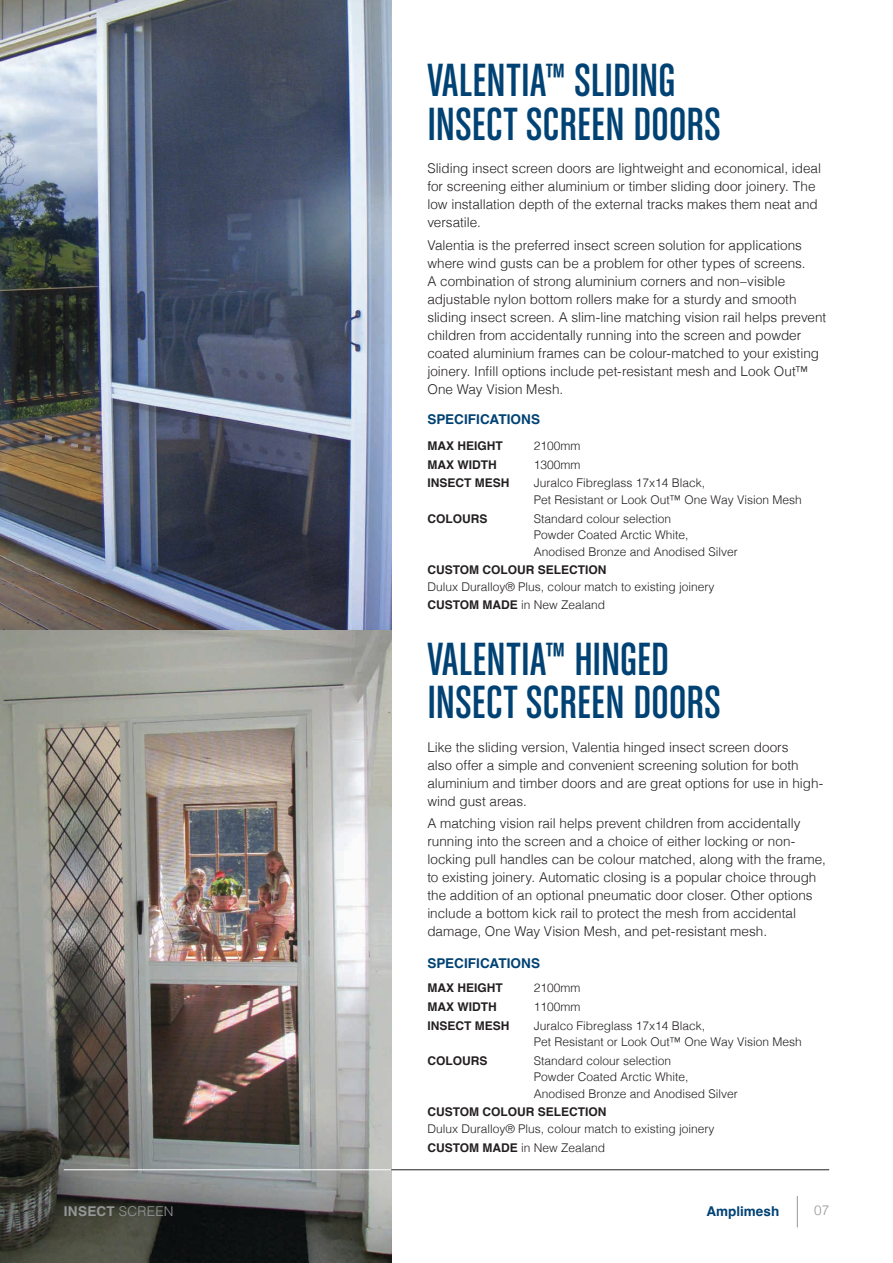
<style>
.page{position:relative;width:893px;height:1263px;background:#fff}
.page>*{position:absolute;margin:0;border:0;box-sizing:border-box;transform-origin:0 0}
.t1{font:49.5px/43.5px "Chalet Comprime Cologne Sixty";letter-spacing:.005em;color:#014274}
.t2{font:300 13.5px/18px "Helvetica";color:#231f20}
.t3{font:700 13.5px "Helvetica";letter-spacing:.005em;color:#014274}
.t4{font:700 13.5px "Helvetica";letter-spacing:.025em;color:#949698}
.t5{font:300 13.5px "Helvetica";color:#949698}
.t6{font:300 12px/16.5px "Helvetica";color:#231f20}
.t7{font:700 12px "Helvetica";color:#231f20}
.s1{font-weight:700}
.s2{font-weight:300}
</style>
<div class="page">
<img style="left:0;top:0;width:391px;height:1263px">
<hr style="left:391px;top:1169px;width:438px;height:1px;background:#231f20">
<hr style="left:797px;top:1196px;width:1px;height:31px;background:#949698">
<hr style="left:64px;top:1169px;width:327px;height:1px;background:#fff">
<h1 class="t1" style="left:427px;top:58px;width:295px">VALENTIA™ SLIDING<br>INSECT SCREEN DOORS</h1>
<p class="t2" style="left:427px;top:159px;width:395px">Sliding insect screen doors are lightweight and economical, ideal for screening either aluminium or timber sliding door joinery. The low installation depth of the external tracks makes them neat and versatile.</p>
<p class="t2" style="left:427px;top:235px;width:400px">Valentia is the preferred insect screen solution for applications where wind gusts can be a problem for other types of screens.<br>A combination of strong aluminium corners and non–visible adjustable nylon bottom rollers make for a sturdy and smooth sliding insect screen. A slim-line matching vision rail helps prevent children from accidentally running into the screen and powder coated aluminium frames can be colour-matched to your existing joinery. Infill options include pet-resistant mesh and Look Out™ One Way Vision Mesh.</p>
<p class="t3" style="left:427px;top:411px;width:114px">SPECIFICATIONS</p>
<p class="t7" style="left:427px;top:439px;width:77px">MAX HEIGHT</p>
<p class="t6" style="left:534px;top:437px;width:48px">2100mm</p>
<p class="t7" style="left:427px;top:457px;width:71px">MAX WIDTH</p>
<p class="t6" style="left:534px;top:455px;width:48px">1300mm</p>
<p class="t7" style="left:427px;top:476px;width:84px">INSECT MESH</p>
<p class="t6" style="left:534px;top:474px;width:270px">Juralco Fibreglass 17x14 Black,<br>Pet Resistant or Look Out™ One Way Vision Mesh</p>
<p class="t7" style="left:427px;top:511px;width:61px">COLOURS</p>
<p class="t6" style="left:534px;top:509px;width:206px">Standard colour selection<br>Powder Coated Arctic White,<br>Anodised Bronze and Anodised Silver</p>
<p class="t7" style="left:427px;top:563px;width:181px">CUSTOM COLOUR SELECTION</p>
<p class="t6" style="left:427px;top:576px;width:289px;line-height:18.6px">Dulux Duralloy® Plus, colour match to existing joinery<br><span class="s1">CUSTOM MADE</span> in New Zealand</p>
<h1 class="t1" style="left:427px;top:636px;width:295px">VALENTIA™ HINGED<br>INSECT SCREEN DOORS</h1>
<p class="t2" style="left:427px;top:737px;width:397px">Like the sliding version, Valentia hinged insect screen doors<br>also offer a simple and convenient screening solution for both aluminium and timber doors and are great options for use in high&shy;wind gust areas.</p>
<p class="t2" style="left:427px;top:813px;width:400px">A matching vision rail helps prevent children from accidentally running into the screen and a choice of either locking or non&shy;locking pull handles can be colour matched, along with the frame, to existing joinery. Automatic closing is a popular choice through the addition of an optional pneumatic door closer. Other options include a bottom kick rail to protect the mesh from accidental damage, One Way Vision Mesh, and pet-resistant mesh.</p>
<p class="t3" style="left:427px;top:955px;width:114px">SPECIFICATIONS</p>
<p class="t7" style="left:427px;top:981px;width:77px">MAX HEIGHT</p>
<p class="t6" style="left:534px;top:979px;width:48px">2100mm</p>
<p class="t7" style="left:427px;top:999px;width:71px">MAX WIDTH</p>
<p class="t6" style="left:534px;top:998px;width:48px">1100mm</p>
<p class="t7" style="left:427px;top:1018px;width:84px">INSECT MESH</p>
<p class="t6" style="left:534px;top:1016px;width:270px">Juralco Fibreglass 17x14 Black,<br>Pet Resistant or Look Out™ One Way Vision Mesh</p>
<p class="t7" style="left:427px;top:1053px;width:61px">COLOURS</p>
<p class="t6" style="left:534px;top:1051px;width:206px">Standard colour selection<br>Powder Coated Arctic White,<br>Anodised Bronze and Anodised Silver</p>
<p class="t7" style="left:427px;top:1105px;width:181px">CUSTOM COLOUR SELECTION</p>
<p class="t6" style="left:427px;top:1118px;width:289px;line-height:18.6px">Dulux Duralloy® Plus, colour match to existing joinery<br><span class="s1">CUSTOM MADE</span> in New Zealand</p>
<p class="t4" style="left:64px;top:1202px;width:111px">INSECT <span class="s2">SCREEN</span></p>
<p class="t3" style="left:706px;top:1202px;width:74px">Amplimesh</p>
<p class="t5" style="left:814px;top:1199px;width:16px">07</p>
</div>
